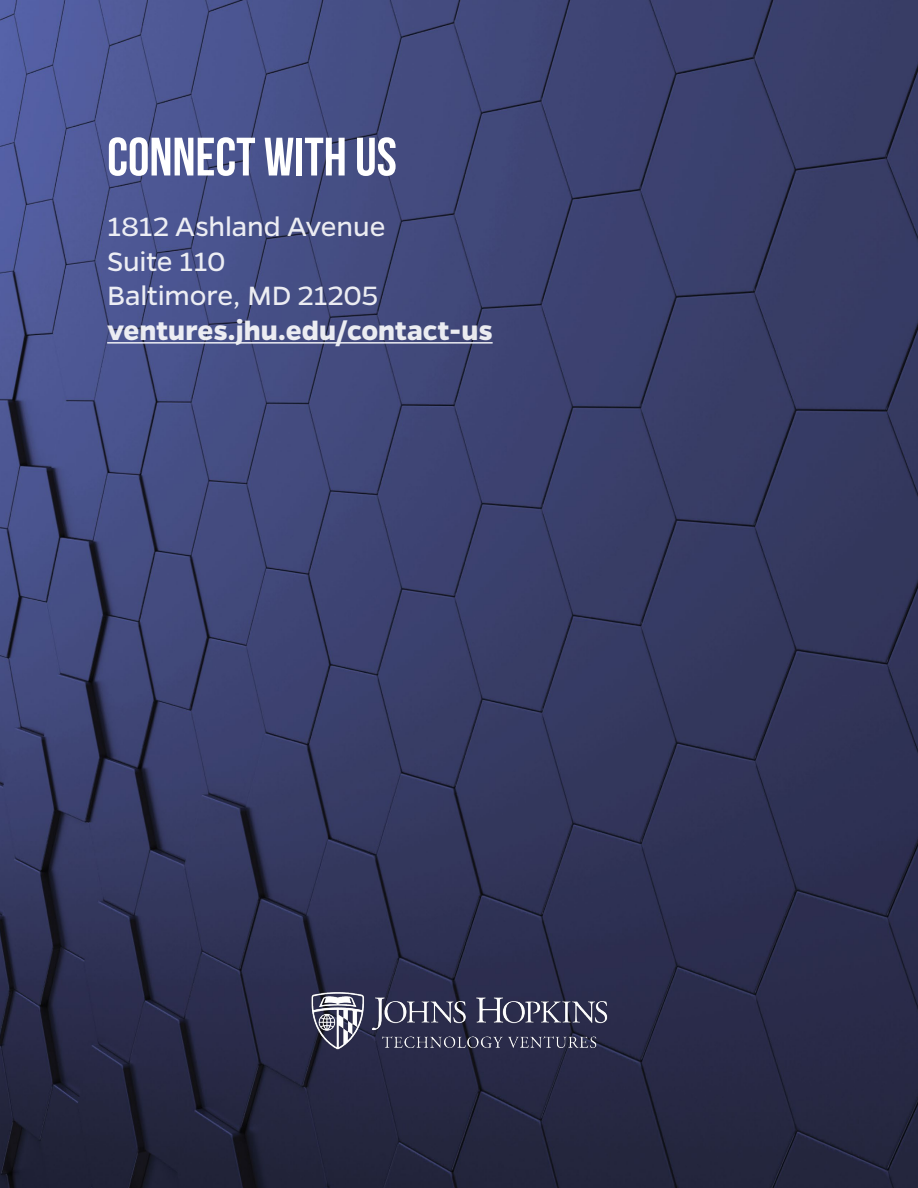
<style>
.page{position:relative;width:918px;height:1188px;background:#fff}
.page>*{position:absolute;margin:0;border:0;box-sizing:border-box;transform-origin:0 0}
.t1{font:54px "Bebas Neue";color:#fff}
.t2{font:30px/34.5px "Gentona";letter-spacing:-.005em;color:#fff}
.t3{font:700 30px "Gentona";color:#fff}
</style>
<div class="page">
<img style="left:0;top:0;width:918px;height:1188px">
<hr style="left:107px;top:342px;width:386px;height:2px;background:#fff">
<img style="left:270px;top:978px;width:378px;height:86px">
<h1 class="t1" style="left:107px;top:127px;width:291px">CONNECT WITH US</h1>
<p class="t2" style="left:107px;top:210px;width:280px">1812 Ashland Avenue<br>Suite 110<br>Baltimore, MD 21205</p>
<p class="t3" style="left:107px;top:313px;width:387px">ventures.jhu.edu/contact-us</p>
</div>
